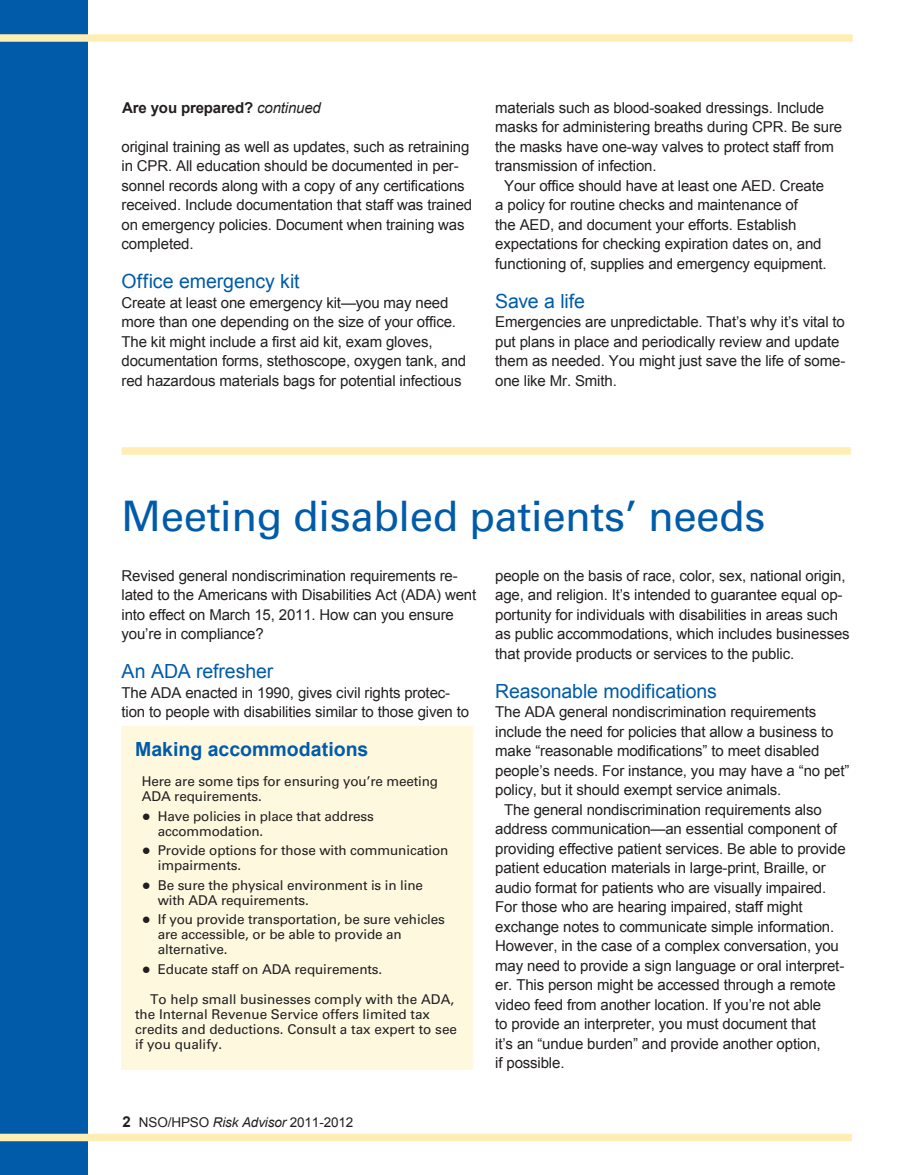
<style>
.page{position:relative;width:905px;height:1175px;background:#fff}
.page>*{position:absolute;margin:0;border:0;box-sizing:border-box;transform-origin:0 0}
.t1{font:42px "Univers";letter-spacing:-.01em;color:#015ba9}
.t2{font:19.5px "Arial";letter-spacing:-.005em;color:#015ba9}
.t3{font:700 19.5px "Arial";color:#015ba9}
.T1{font:15px/19.5px "Arial";letter-spacing:-.01em;color:#231f20}
.T2{font:15px/19.5px "Arial";letter-spacing:-.01em;color:#231f20}
.T1-2{font:700 15px "Arial";letter-spacing:-.01em;color:#231f20}
.CHT1{font:13.5px/15px "Univers";letter-spacing:-.01em;color:#231f20}
.CHT2{font:13.5px/15px "Univers";color:#231f20}
.T1-3{font:13.5px "Arial";letter-spacing:-.01em;color:#231f20}
.s1{font-weight:400;font-style:italic}
.s2{font-family:"Arial";font-size:15px}
.s3{font-weight:700;font-size:15px}
.s4{font-style:italic}
</style>
<div class="page">
<div style="left:0;top:0;width:87px;height:1174px;background:#015ba9"></div>
<div style="left:0;top:1133px;width:851px;height:8px;background:#ffeeb4"></div>
<div style="left:0;top:34px;width:852px;height:8px;background:#ffeeb4"></div>
<div style="left:122px;top:447px;width:728px;height:7px;background:#ffeeb4"></div>
<div style="left:122px;top:726px;width:350px;height:343px;background:#fef8df"></div>
<p class="T1-2" style="left:122px;top:97px;width:200px">Are you prepared? <span class="s1">continued</span></p>
<p class="T1" style="left:122px;top:137px;width:352px">original training as well as updates, such as retraining in CPR. All education should be documented in per&shy;sonnel records along with a copy of any certifications received. Include documentation that staff was trained on emergency policies. Document when training was completed.</p>
<h3 class="t2" style="left:122px;top:268px;width:179px">Office emergency kit</h3>
<p class="T1" style="left:122px;top:293px;width:346px">Create at least one emergency kit—you may need more than one depending on the size of your office.<br>The kit might include a first aid kit, exam gloves, documentation forms, stethoscope, oxygen tank, and red hazardous materials bags for potential infectious</p>
<p class="T1" style="left:495px;top:98px;width:348px">materials such as blood-soaked dressings. Include masks for administering breaths during CPR. Be sure the masks have one-way valves to protect staff from transmission of infection.</p>
<p class="T2" style="left:495px;top:176px;width:333px;text-indent:9px">Your office should have at least one AED. Create a policy for routine checks and maintenance of<br>the AED, and document your efforts. Establish expectations for checking expiration dates on, and functioning of, supplies and emergency equipment.</p>
<h3 class="t2" style="left:495px;top:288px;width:91px">Save a life</h3>
<p class="T2" style="left:495px;top:312px;width:351px">Emergencies are unpredictable. That’s why it’s vital to put plans in place and periodically review and update them as needed. You might just save the life of some&shy;one like Mr. Smith.</p>
<h1 class="t1" style="left:122px;top:491px;width:645px">Meeting disabled patients’ needs</h1>
<p class="T1" style="left:122px;top:566px;width:356px">Revised general nondiscrimination requirements re&shy;lated to the Americans with Disabilities Act (ADA) went into effect on March 15, 2011. How can you ensure you’re in compliance?</p>
<h3 class="t2" style="left:122px;top:658px;width:153px">An ADA refresher</h3>
<p class="T1" style="left:122px;top:683px;width:349px">The ADA enacted in 1990, gives civil rights protec&shy;tion to people with disabilities similar to those given to</p>
<p class="T1" style="left:495px;top:566px;width:356px">people on the basis of race, color, sex, national origin, age, and religion. It’s intended to guarantee equal op&shy;portunity for individuals with disabilities in areas such as public accommodations, which includes businesses that provide products or services to the public.</p>
<h3 class="t2" style="left:495px;top:678px;width:223px">Reasonable modifications</h3>
<p class="T1" style="left:495px;top:702px;width:356px">The ADA general nondiscrimination requirements include the need for policies that allow a business to make “reasonable modifications” to meet disabled people’s needs. For instance, you may have a “no pet” policy, but it should exempt service animals.</p>
<p class="T2" style="left:495px;top:800px;width:352px;text-indent:9px">The general nondiscrimination requirements also address communication—an essential component of providing effective patient services. Be able to provide patient education materials in large-print, Braille, or audio format for patients who are visually impaired.<br>For those who are hearing impaired, staff might exchange notes to communicate simple information.<br>However, in the case of a complex conversation, you may need to provide a sign language or oral interpret&shy;er. This person might be accessed through a remote video feed from another location. If you’re not able<br>to provide an interpreter, you must document that<br>it’s an “undue burden” and provide another option,<br>if possible.</p>
<h3 class="t3" style="left:135px;top:736px;width:235px">Making accommodations</h3>
<p class="CHT1" style="left:142px;top:774px;width:298px">Here are some tips for ensuring you’re meeting<br>ADA requirements.</p>
<p class="CHT1" style="left:158px;top:808px;width:217px;text-indent:-16px"><span class="s2">●</span> Have policies in place that address accommodation.</p>
<p class="CHT1" style="left:158px;top:843px;width:292px;text-indent:-16px"><span class="s2">●</span> Provide options for those with communication impairments.</p>
<p class="CHT1" style="left:158px;top:877px;width:267px;text-indent:-16px"><span class="s2">●</span> Be sure the physical environment is in line with ADA requirements.</p>
<p class="CHT1" style="left:158px;top:912px;width:289px;text-indent:-16px"><span class="s2">●</span> If you provide transportation, be sure vehicles are accessible, or be able to provide an alternative.</p>
<p class="CHT1" style="left:142px;top:961px;width:242px"><span class="s2">●</span> Educate staff on ADA requirements.</p>
<p class="CHT2" style="left:135px;top:991px;width:323px;text-indent:15px">To help small businesses comply with the ADA, the Internal Revenue Service offers limited tax credits and deductions. Consult a tax expert to see if you qualify.</p>
<p class="T1-3" style="left:122px;top:1113px;width:232px"><span class="s3">2</span> NSO/HPSO <span class="s4">Risk Advisor</span> 2011-2012</p>
</div>
